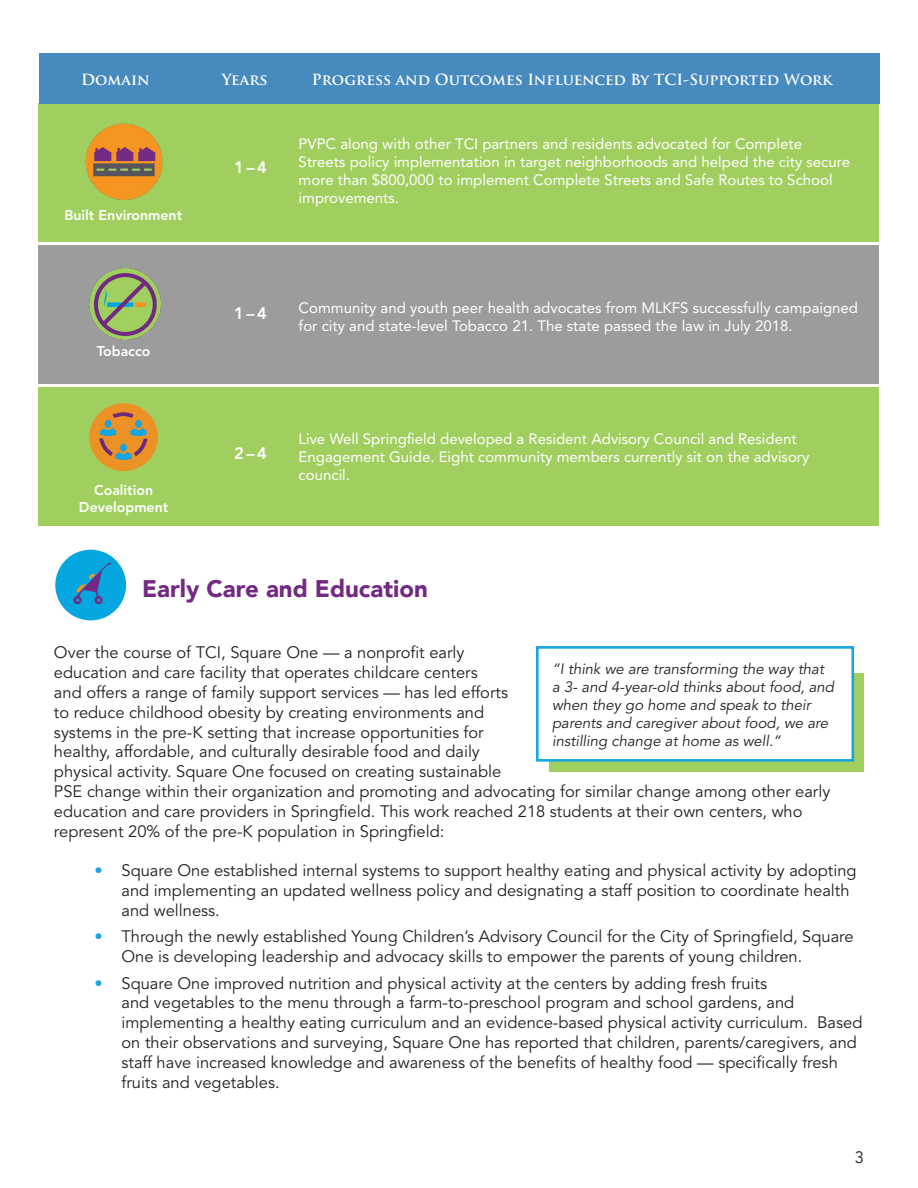
<style>
.page{position:relative;width:918px;height:1188px;background:#fff}
.page>*{position:absolute;margin:0;border:0;box-sizing:border-box;transform-origin:0 0}
.Body_Text{font:900 24px "Avenir";color:#722982}
.Body_Text-2{font:16.5px/19.8px "Avenir LT Std";color:#231f20}
.t1{font:800 16.5px "Avenir LT Std";color:#fff}
.Graph_Text{font:15px/18px "Avenir LT Std";color:#fff}
.Body_Text-3{font:italic 15px/18px "Avenir LT Std";color:#231f20}
.t2{font:700 15px "Trajan Pro";color:#fff}
.t3{font:800 14.1px/17px "Avenir LT Std";color:#fff;text-align:center}
.s1{color:#17a6df}
</style>
<div class="page">
<div style="left:39px;top:387px;width:840px;height:138px;background:#a1cf5f"></div>
<div style="left:39px;top:246px;width:840px;height:138px;background:#9c9c9c"></div>
<div style="left:39px;top:104px;width:840px;height:138px;background:#a1cf5f"></div>
<div style="left:39px;top:54px;width:840px;height:50px;background:#478abe"></div>
<div style="left:549px;top:673px;width:315px;height:99px;background:#a1cf5f"></div>
<div style="left:537px;top:647px;width:316px;height:113px;background:#fff"></div>
<div style="left:536px;top:646px;width:318px;height:116px;border:3px solid #17a6df"></div>
<div style="left:89px;top:403px;width:69px;height:68px;background:#ec9125;border-radius:50%"></div>
<svg style="left:97px;top:411px;width:52px;height:51px"></svg>
<img style="left:89px;top:268px;width:72px;height:72px">
<img style="left:85px;top:123px;width:78px;height:77px">
<svg style="left:55px;top:550px;width:71px;height:70px"></svg>
<p class="t2" style="left:81px;top:70px;width:70px">Domain</p>
<p class="t2" style="left:222px;top:70px;width:47px">Years</p>
<p class="t2" style="left:312px;top:70px;width:522px">Progress and Outcomes Influenced By TCI-Supported Work</p>
<p class="t3" style="left:64px;top:207px;width:119px">Built Environment</p>
<p class="t3" style="left:97px;top:343px;width:55px">Tobacco</p>
<p class="t3" style="left:79px;top:482px;width:91px">Coalition<br>Development</p>
<p class="t1" style="left:234px;top:158px;width:34px">1 – 4</p>
<p class="Graph_Text" style="left:299px;top:135px;width:553px">PVPC along with other TCI partners and residents advocated for Complete Streets policy implementation in target neighborhoods and helped the city secure more than $800,000 to implement Complete Streets and Safe Routes to School improvements.</p>
<p class="t1" style="left:234px;top:304px;width:34px">1 – 4</p>
<p class="Graph_Text" style="left:299px;top:299px;width:561px">Community and youth peer health advocates from MLKFS successfully campaigned for city and state-level Tobacco 21. The state passed the law in July 2018.</p>
<p class="t1" style="left:234px;top:444px;width:34px">2 – 4</p>
<p class="Graph_Text" style="left:299px;top:430px;width:512px">Live Well Springfield developed a Resident Advisory Council and Resident<br>Engagement Guide. Eight community members currently sit on the advisory council.</p>
<p class="Body_Text" style="left:142px;top:568px;width:287px">Early Care and Education</p>
<p class="Body_Text-2" style="left:54px;top:643px;width:778px">Over the course of TCI, Square One — a nonprofit early<br>education and care facility that operates childcare centers<br>and offers a range of family support services — has led efforts<br>to reduce childhood obesity by creating environments and<br>systems in the pre-K setting that increase opportunities for<br>healthy, affordable, and culturally desirable food and daily<br>physical activity. Square One focused on creating sustainable<br>PSE change within their organization and promoting and advocating for similar change among other early education and care providers in Springfield. This work reached 218 students at their own centers, who represent 20% of the pre-K population in Springfield:</p>
<p class="Body_Text-2" style="left:121px;top:861px;width:737px;text-indent:-27px"><span class="s1">•</span> Square One established internal systems to support healthy eating and physical activity by adopting and implementing an updated wellness policy and designating a staff position to coordinate health and wellness.</p>
<p class="Body_Text-2" style="left:121px;top:927px;width:734px;text-indent:-27px"><span class="s1">•</span> Through the newly established Young Children’s Advisory Council for the City of Springfield, Square<br>One is developing leadership and advocacy skills to empower the parents of young children.</p>
<p class="Body_Text-2" style="left:121px;top:973px;width:742px;text-indent:-27px"><span class="s1">•</span> Square One improved nutrition and physical activity at the centers by adding fresh fruits<br>and vegetables to the menu through a farm-to-preschool program and school gardens, and implementing a healthy eating curriculum and an evidence-based physical activity curriculum. Based on their observations and surveying, Square One has reported that children, parents/caregivers, and staff have increased knowledge and awareness of the benefits of healthy food — specifically fresh fruits and vegetables.</p>
<p class="Body_Text-3" style="left:552px;top:660px;width:283px">“I think we are transforming the way that a 3- and 4-year-old thinks about food, and when they go home and speak to their parents and caregiver about food, we are instilling change at home as well.”</p>
<p class="Body_Text-2" style="left:855px;top:1148px;width:11px">3</p>
</div>
